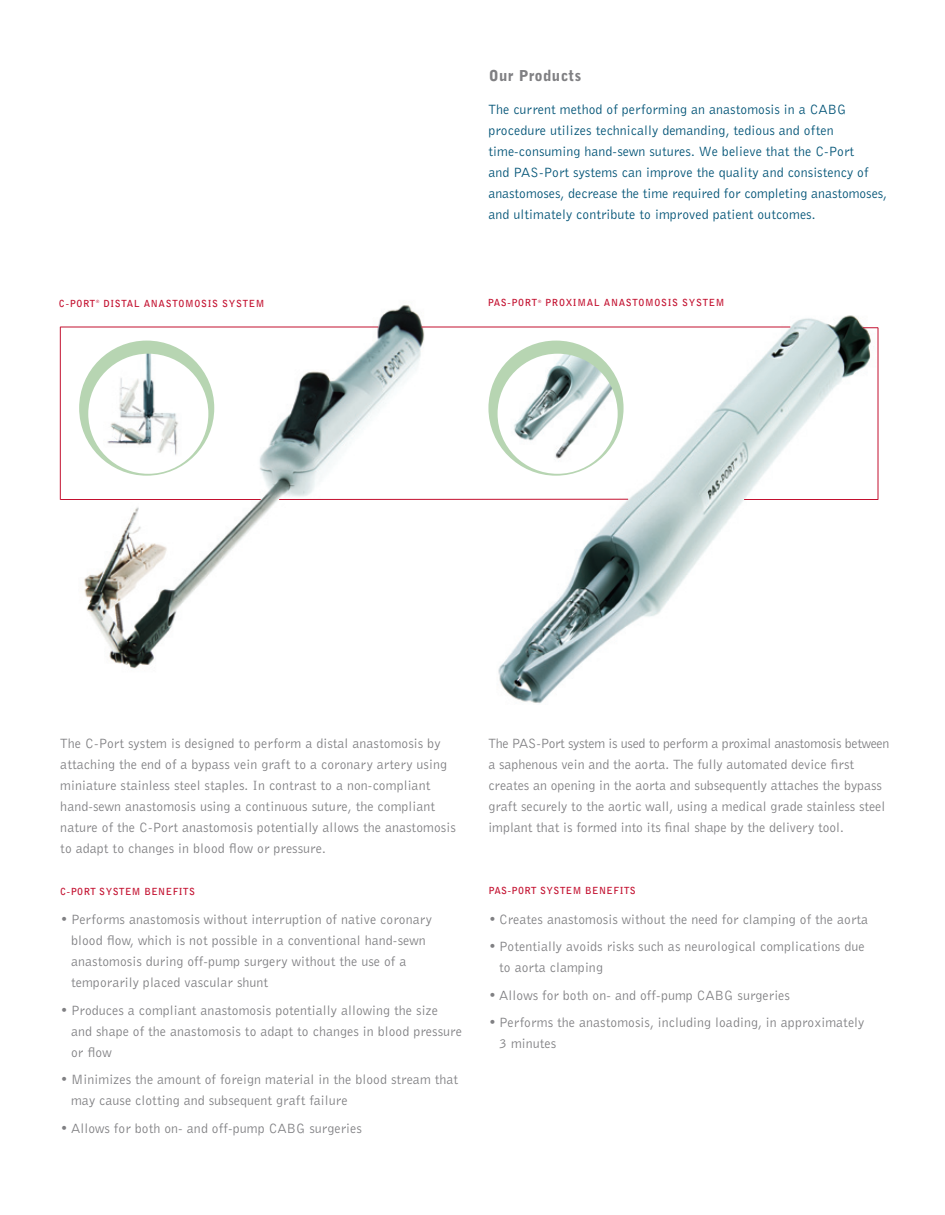
<style>
.page{position:relative;width:945px;height:1215px;background:#fff}
.page>*{position:absolute;margin:0;border:0;box-sizing:border-box;transform-origin:0 0}
.t1{font:900 15px "Bell Gothic BT";letter-spacing:.03em;color:#808083}
.t2{font:13.8px/21px "Bell Gothic BT";letter-spacing:.005em;color:#808083}
.t3{font:13.8px/21px "Bell Gothic BT";letter-spacing:.005em;color:#005376}
.t4{font:700 9.75px "Bell Gothic BT";letter-spacing:.07em;color:#c3102f}
.t5{font:700 9.75px "Bell Gothic BT";letter-spacing:.05em;color:#c3102f}
</style>
<div class="page">
<img style="left:59px;top:305px;width:377px;height:364px">
<img style="left:436px;top:315px;width:443px;height:388px">
<hr style="left:60px;top:327px;width:1px;height:173px;background:#c3102f">
<hr style="left:878px;top:328px;width:1px;height:172px;background:#c3102f">
<hr style="left:60px;top:327px;width:318px;height:1px;background:#c3102f">
<hr style="left:421px;top:327px;width:369px;height:1px;background:#c3102f">
<hr style="left:60px;top:499px;width:201px;height:1px;background:#c3102f">
<hr style="left:279px;top:499px;width:349px;height:1px;background:#c3102f">
<hr style="left:744px;top:499px;width:134px;height:1px;background:#c3102f">
<svg style="left:863px;top:327px;width:15px;height:1px"></svg>
<div style="left:79px;top:341px;width:135px;height:135px;border:15px solid #b7d5b2;border-radius:50%"></div>
<img style="left:88px;top:354px;width:120px;height:120px;border-radius:50%">
<div style="left:488px;top:341px;width:136px;height:135px;border:15px solid #b7d5b2;border-radius:50%"></div>
<img style="left:498px;top:354px;width:120px;height:120px;border-radius:50%">
<p class="t1" style="left:489px;top:66px;width:94px">Our Products</p>
<p class="t3" style="left:488px;top:98px;width:400px">The current method of performing an anastomosis in a CABG procedure utilizes technically demanding, tedious and often time-consuming hand-sewn sutures. We believe that the C-Port<br>and PAS-Port systems can improve the quality and consistency of anastomoses, decrease the time required for completing anastomoses, and ultimately contribute to improved patient outcomes.</p>
<p class="t4" style="left:59px;top:297px;width:207px">C-PORT<sup>®</sup> DISTAL ANASTOMOSIS SYSTEM</p>
<p class="t4" style="left:488px;top:296px;width:238px">PAS-PORT<sup>®</sup> PROXIMAL ANASTOMOSIS SYSTEM</p>
<p class="t2" style="left:60px;top:732px;width:397px">The C-Port system is designed to perform a distal anastomosis by attaching the end of a bypass vein graft to a coronary artery using miniature stainless steel staples. In contrast to a non-compliant hand-sewn anastomosis using a continuous suture, the compliant nature of the C-Port anastomosis potentially allows the anastomosis to adapt to changes in blood flow or pressure.</p>
<p class="t5" style="left:60px;top:885px;width:136px">C-PORT SYSTEM BENEFITS</p>
<p class="t2" style="left:71px;top:909px;width:362px;text-indent:-11px">• Performs anastomosis without interruption of native coronary blood flow, which is not possible in a conventional hand-sewn anastomosis during off-pump surgery without the use of a temporarily placed vascular shunt</p>
<p class="t2" style="left:71px;top:999px;width:392px;text-indent:-11px">• Produces a compliant anastomosis potentially allowing the size and shape of the anastomosis to adapt to changes in blood pressure or flow</p>
<p class="t2" style="left:71px;top:1069px;width:389px;text-indent:-11px">• Minimizes the amount of foreign material in the blood stream that may cause clotting and subsequent graft failure</p>
<p class="t2" style="left:60px;top:1117px;width:303px">• Allows for both on- and off-pump CABG surgeries</p>
<p class="t2" style="left:488px;top:732px;width:402px">The PAS-Port system is used to perform a proximal anastomosis between a saphenous vein and the aorta. The fully automated device first creates an opening in the aorta and subsequently attaches the bypass graft securely to the aortic wall, using a medical grade stainless steel implant that is formed into its final shape by the delivery tool.</p>
<p class="t5" style="left:488px;top:884px;width:149px">PAS-PORT SYSTEM BENEFITS</p>
<p class="t2" style="left:488px;top:908px;width:381px">• Creates anastomosis without the need for clamping of the aorta</p>
<p class="t2" style="left:499px;top:936px;width:367px;text-indent:-11px">• Potentially avoids risks such as neurological complications due to aorta clamping</p>
<p class="t2" style="left:488px;top:984px;width:303px">• Allows for both on- and off-pump CABG surgeries</p>
<p class="t2" style="left:499px;top:1012px;width:367px;text-indent:-11px">• Performs the anastomosis, including loading, in approximately<br>3 minutes</p>
</div>
